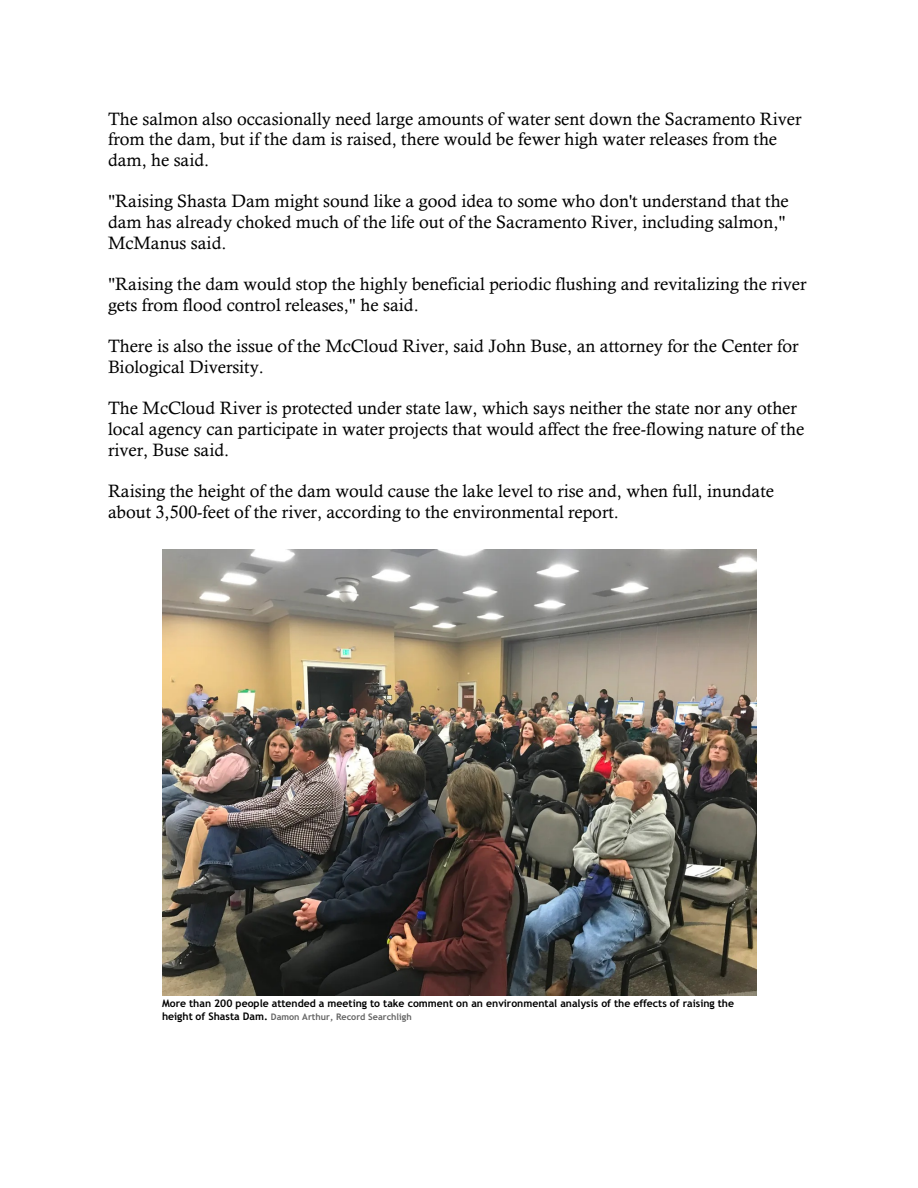
<style>
.page{position:relative;width:918px;height:1188px;background:#fff}
.page>*{position:absolute;margin:0;border:0;box-sizing:border-box;transform-origin:0 0}
.t1{font:18px/20.7px "Calisto";color:#000}
.t2{font:700 10.5px "Trebuchet MS";color:#000}
.t3{font:700 9px "Trebuchet MS";color:#636363}
.s1{font-size:10.5px;color:#000}
</style>
<div class="page">
<img style="left:162px;top:549px;width:594px;height:446px">
<p class="t1" style="left:108px;top:110px;width:695px">The salmon also occasionally need large amounts of water sent down the Sacramento River from the dam, but if the dam is raised, there would be fewer high water releases from the dam, he said.</p>
<p class="t1" style="left:108px;top:192px;width:682px">"Raising Shasta Dam might sound like a good idea to some who don't understand that the dam has already choked much of the life out of the Sacramento River, including salmon,"<br>McManus said.</p>
<p class="t1" style="left:108px;top:275px;width:700px">"Raising the dam would stop the highly beneficial periodic flushing and revitalizing the river gets from flood control releases," he said.</p>
<p class="t1" style="left:108px;top:337px;width:692px">There is also the issue of the McCloud River, said John Buse, an attorney for the Center for<br>Biological Diversity.</p>
<p class="t1" style="left:108px;top:399px;width:698px">The McCloud River is protected under state law, which says neither the state nor any other local agency can participate in water projects that would affect the free-flowing nature of the river, Buse said.</p>
<p class="t1" style="left:108px;top:482px;width:668px">Raising the height of the dam would cause the lake level to rise and, when full, inundate about 3,500-feet of the river, according to the environmental report.</p>
<p class="t2" style="left:162px;top:999px;width:574px">More than 200 people attended a meeting to take comment on an environmental analysis of the effects of raising the</p>
<p class="t3" style="left:162px;top:1013px;width:251px"><span class="s1">height of Shasta Dam.</span> Damon Arthur, Record Searchligh</p>
</div>
